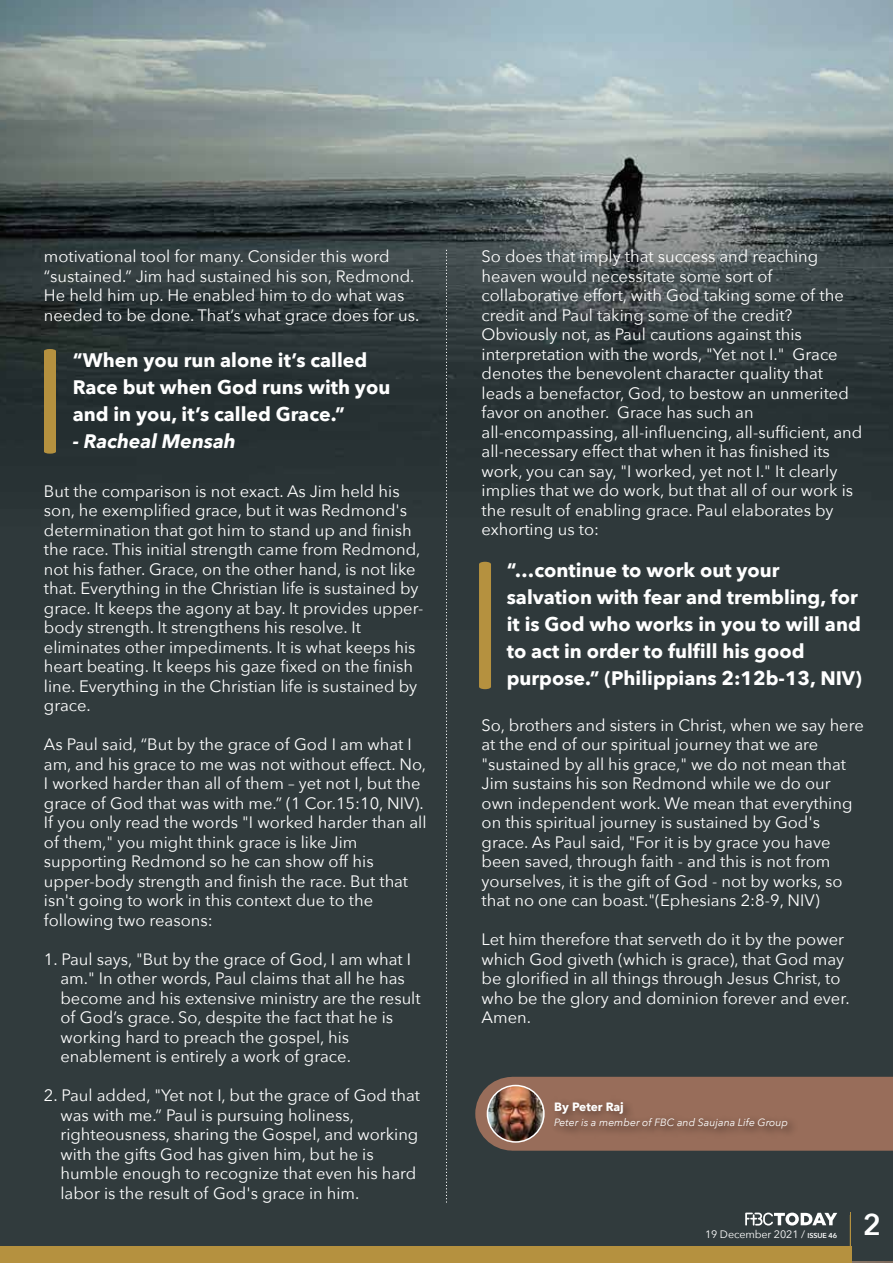
<style>
.page{position:relative;width:893px;height:1263px;background:#fff}
.page>*{position:absolute;margin:0;border:0;box-sizing:border-box;transform-origin:0 0}
.t1{font:600 30px "Avenir Next";color:#fff}
.t2{font:700 19.5px/27px "Avenir Next";color:#fff}
.t3{font:italic 700 19.5px "Avenir Next";color:#fff}
.t4{font:16.5px/19.5px "Avenir Next";color:#fff}
.t5{font:700 12px "Avenir Next";color:#fff}
.t6{font:10.8px "Avenir Next";letter-spacing:-.01em;color:#fff}
.t7{font:italic 10.5px "Avenir Next";color:#fff}
.s1{font-weight:600;font-size:7.2px}
</style>
<div class="page">
<img style="left:0;top:0;width:893px;height:1261px">
<img style="left:851px;top:1261px;width:42px;height:2px">
<svg style="left:745px;top:1212px;width:92px;height:13px"></svg>
<div style="left:0;top:1246px;width:851px;height:17px;background:#b5913f"></div>
<hr style="left:850px;top:1212px;width:1px;height:51px;background:#b5913f">
<svg style="left:446px;top:250px;width:1px;height:952px"></svg>
<svg style="left:475px;top:1077px;width:418px;height:74px;background:#906958"></svg>
<img style="left:546px;top:1092px;width:347px;height:75px">
<img style="left:487px;top:1085px;width:57px;height:57px;border-radius:28px">
<div style="left:487px;top:1085px;width:58px;height:58px;border:2px solid #fff;border-radius:50%"></div>
<svg style="left:44px;top:349px;width:12px;height:105px"></svg>
<div style="left:479px;top:562px;width:12px;height:127px;background:#b5913f"></div>
<p class="t4" style="left:44px;top:246px;width:377px">motivational tool for many. Consider this word “sustained.” Jim had sustained his son, Redmond.<br>He held him up. He enabled him to do what was needed to be done. That’s what grace does for us.</p>
<p class="t2" style="left:73px;top:346px;width:319px">“When you run alone it’s called<br>Race but when God runs with you and in you, it’s called Grace.”</p>
<p class="t3" style="left:73px;top:424px;width:165px">- Racheal Mensah</p>
<p class="t4" style="left:44px;top:480px;width:381px">But the comparison is not exact. As Jim held his son, he exemplified grace, but it was Redmond's determination that got him to stand up and finish the race. This initial strength came from Redmond, not his father. Grace, on the other hand, is not like that. Everything in the Christian life is sustained by grace. It keeps the agony at bay. It provides upper&shy;body strength. It strengthens his resolve. It eliminates other impediments. It is what keeps his heart beating. It keeps his gaze fixed on the finish line. Everything in the Christian life is sustained by grace.</p>
<p class="t4" style="left:44px;top:734px;width:384px">As Paul said, “But by the grace of God I am what I am, and his grace to me was not without effect. No, I worked harder than all of them – yet not I, but the grace of God that was with me.” (1 Cor.15:10, NIV).<br>If you only read the words "I worked harder than all of them," you might think grace is like Jim supporting Redmond so he can show off his upper-body strength and finish the race. But that isn't going to work in this context due to the following two reasons:</p>
<p class="t4" style="left:60px;top:948px;width:362px;text-indent:-17px">1. Paul says, "But by the grace of God, I am what I am." In other words, Paul claims that all he has become and his extensive ministry are the result of God’s grace. So, despite the fact that he is working hard to preach the gospel, his enablement is entirely a work of grace.</p>
<p class="t4" style="left:60px;top:1085px;width:361px;text-indent:-17px">2. Paul added, "Yet not I, but the grace of God that was with me.” Paul is pursuing holiness, righteousness, sharing the Gospel, and working with the gifts God has given him, but he is humble enough to recognize that even his hard labor is the result of God's grace in him.</p>
<p class="t4" style="left:482px;top:246px;width:382px">So does that imply that success and reaching heaven would necessitate some sort of collaborative effort, with God taking some of the credit and Paul taking some of the credit?<br>Obviously not, as Paul cautions against this interpretation with the words, "Yet not I." Grace denotes the benevolent character quality that leads a benefactor, God, to bestow an unmerited favor on another. Grace has such an all-encompassing, all-influencing, all-sufficient, and all-necessary effect that when it has finished its work, you can say, "I worked, yet not I." It clearly implies that we do work, but that all of our work is the result of enabling grace. Paul elaborates by exhorting us to:</p>
<p class="t2" style="left:507px;top:556px;width:357px">“…continue to work out your salvation with fear and trembling, for it is God who works in you to will and to act in order to fulfill his good purpose.” (Philippians 2:12b-13, NIV)</p>
<p class="t4" style="left:482px;top:714px;width:384px">So, brothers and sisters in Christ, when we say here at the end of our spiritual journey that we are "sustained by all his grace," we do not mean that Jim sustains his son Redmond while we do our own independent work. We mean that everything on this spiritual journey is sustained by God's grace. As Paul said, "For it is by grace you have been saved, through faith - and this is not from yourselves, it is the gift of God - not by works, so that no one can boast."(Ephesians 2:8-9, NIV)</p>
<p class="t4" style="left:482px;top:929px;width:370px">Let him therefore that serveth do it by the power which God giveth (which is grace), that God may be glorified in all things through Jesus Christ, to who be the glory and dominion forever and ever.<br>Amen.</p>
<p class="t5" style="left:554px;top:1096px;width:71px">By Peter Raj</p>
<p class="t7" style="left:554px;top:1113px;width:235px">Peter is a member of FBC and Saujana Life Group</p>
<p class="t6" style="left:705px;top:1225px;width:134px">19 December 2021 / <span class="s1">ISSUE 46</span></p>
<h1 class="t1" style="left:863px;top:1199px;width:20px">2</h1>
</div>
